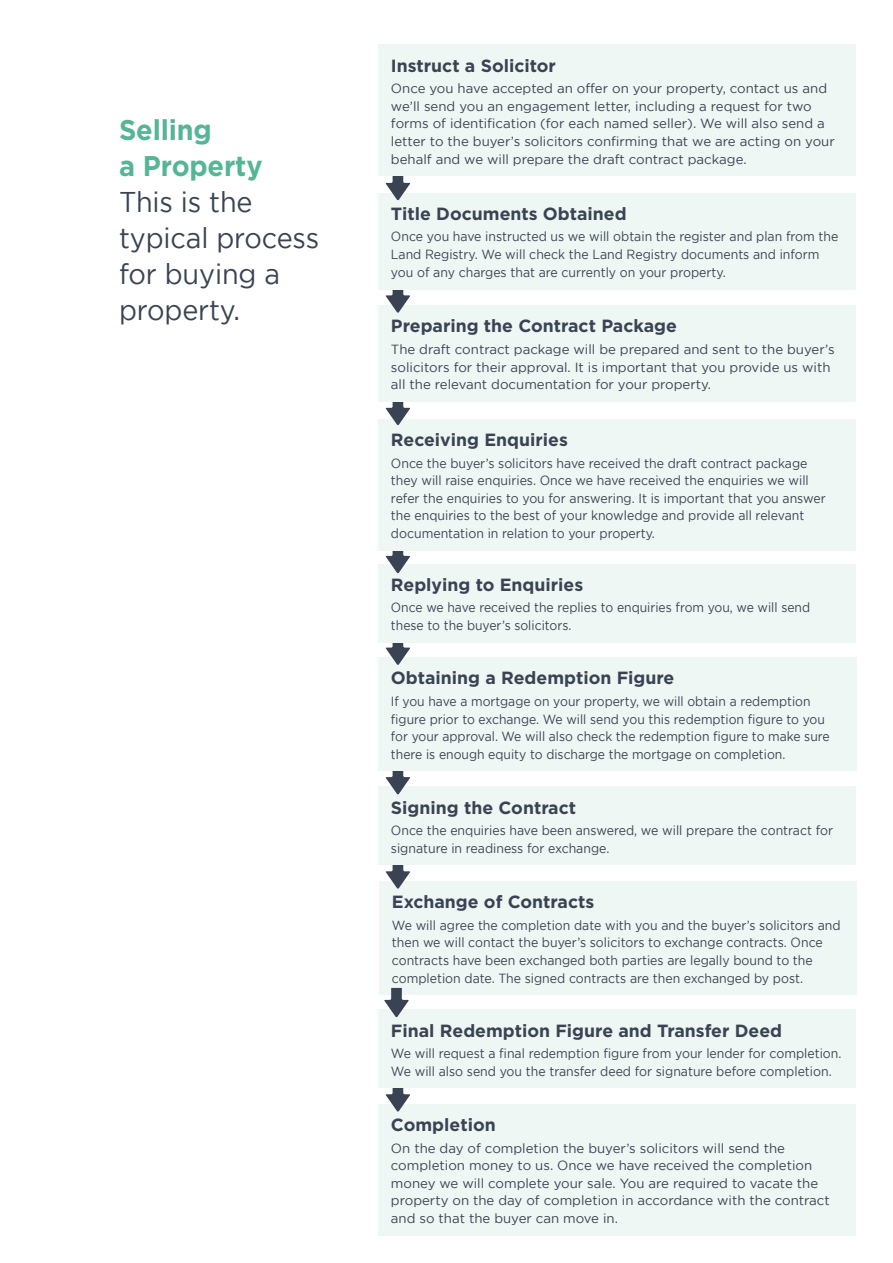
<style>
.page{position:relative;width:893px;height:1263px;background:#fff}
.page>*{position:absolute;margin:0;border:0;box-sizing:border-box;transform-origin:0 0}
.t1{font:28.5px/36px "Gotham";letter-spacing:-.005em;color:#394353;scale:.95 1}
.t2{font:700 28.5px/36px "Gotham";letter-spacing:-.005em;color:#55b596;scale:.95 1}
.t3{font:700 17.7px "Gotham";color:#394353}
.t4{font:13.2px/17.7px "Gotham";color:#394353;scale:.93 1}
.t5{font:13.2px/17.7px "Gotham";color:#394353}
.t6{font:13.2px/17.7px "Gotham";color:#394353;scale:.92 1}
</style>
<div class="page">
<div style="left:378px;top:1104px;width:478px;height:131px;background:#eef7f3"></div>
<svg style="left:385px;top:1088px;width:25px;height:24px"></svg>
<div style="left:378px;top:1009px;width:478px;height:79px;background:#eef7f3"></div>
<div style="left:379px;top:881px;width:478px;height:114px;background:#eef7f3"></div>
<svg style="left:385px;top:865px;width:25px;height:24px"></svg>
<div style="left:378px;top:786px;width:478px;height:79px;background:#eef7f3"></div>
<svg style="left:385px;top:771px;width:25px;height:23px"></svg>
<div style="left:378px;top:657px;width:479px;height:114px;background:#eef7f3"></div>
<svg style="left:385px;top:642px;width:25px;height:23px"></svg>
<div style="left:378px;top:564px;width:478px;height:78px;background:#eef7f3"></div>
<svg style="left:385px;top:551px;width:25px;height:22px"></svg>
<div style="left:378px;top:419px;width:478px;height:132px;background:#eef7f3"></div>
<svg style="left:385px;top:402px;width:25px;height:23px"></svg>
<div style="left:378px;top:305px;width:478px;height:97px;background:#eef7f3"></div>
<svg style="left:385px;top:289px;width:25px;height:24px"></svg>
<div style="left:378px;top:193px;width:478px;height:96px;background:#eef7f3"></div>
<svg style="left:385px;top:176px;width:25px;height:24px"></svg>
<svg style="left:384px;top:987px;width:25px;height:30px"></svg>
<div style="left:378px;top:45px;width:478px;height:131px;background:#eef7f3"></div>
<h1 class="t2" style="left:119px;top:111px;width:153px">Selling<br>a Property</h1>
<h1 class="t1" style="left:119px;top:183px;width:212px">This is the typical process for buying a property.</h1>
<h2 class="t3" style="left:391px;top:55px;width:166px">Instruct a Solicitor</h2>
<p class="t5" style="left:391px;top:79px;width:445px">Once you have accepted an offer on your property, contact us and we’ll send you an engagement letter, including a request for two forms of identification (for each named seller). We will also send a letter to the buyer’s solicitors confirming that we are acting on your behalf and we will prepare the draft contract package.</p>
<h2 class="t3" style="left:391px;top:203px;width:237px">Title Documents Obtained</h2>
<p class="t4" style="left:391px;top:228px;width:483px">Once you have instructed us we will obtain the register and plan from the<br>Land Registry. We will check the Land Registry documents and inform you of any charges that are currently on your property.</p>
<h2 class="t3" style="left:391px;top:316px;width:287px">Preparing the Contract Package</h2>
<p class="t5" style="left:391px;top:340px;width:445px">The draft contract package will be prepared and sent to the buyer’s solicitors for their approval. It is important that you provide us with all the relevant documentation for your property.</p>
<h2 class="t3" style="left:391px;top:430px;width:178px">Receiving Enquiries</h2>
<p class="t4" style="left:391px;top:454px;width:469px">Once the buyer’s solicitors have received the draft contract package they will raise enquiries. Once we have received the enquiries we will refer the enquiries to you for answering. It is important that you answer the enquiries to the best of your knowledge and provide all relevant documentation in relation to your property.</p>
<h2 class="t3" style="left:391px;top:574px;width:194px">Replying to Enquiries</h2>
<p class="t6" style="left:391px;top:599px;width:457px">Once we have received the replies to enquiries from you, we will send these to the buyer’s solicitors.</p>
<h2 class="t3" style="left:391px;top:668px;width:285px">Obtaining a Redemption Figure</h2>
<p class="t6" style="left:391px;top:692px;width:478px">If you have a mortgage on your property, we will obtain a redemption figure prior to exchange. We will send you this redemption figure to you for your approval. We will also check the redemption figure to make sure there is enough equity to discharge the mortgage on completion.</p>
<h2 class="t3" style="left:391px;top:797px;width:187px">Signing the Contract</h2>
<p class="t4" style="left:391px;top:821px;width:477px">Once the enquiries have been answered, we will prepare the contract for signature in readiness for exchange.</p>
<h2 class="t3" style="left:392px;top:892px;width:204px">Exchange of Contracts</h2>
<p class="t4" style="left:392px;top:916px;width:484px">We will agree the completion date with you and the buyer’s solicitors and then we will contact the buyer’s solicitors to exchange contracts. Once contracts have been exchanged both parties are legally bound to the completion date. The signed contracts are then exchanged by post.</p>
<h2 class="t3" style="left:391px;top:1020px;width:393px">Final Redemption Figure and Transfer Deed</h2>
<p class="t4" style="left:391px;top:1044px;width:486px">We will request a final redemption figure from your lender for completion.<br>We will also send you the transfer deed for signature before completion.</p>
<h2 class="t3" style="left:391px;top:1114px;width:106px">Completion</h2>
<p class="t5" style="left:391px;top:1139px;width:440px">On the day of completion the buyer’s solicitors will send the completion money to us. Once we have received the completion money we will complete your sale. You are required to vacate the property on the day of completion in accordance with the contract and so that the buyer can move in.</p>
</div>
